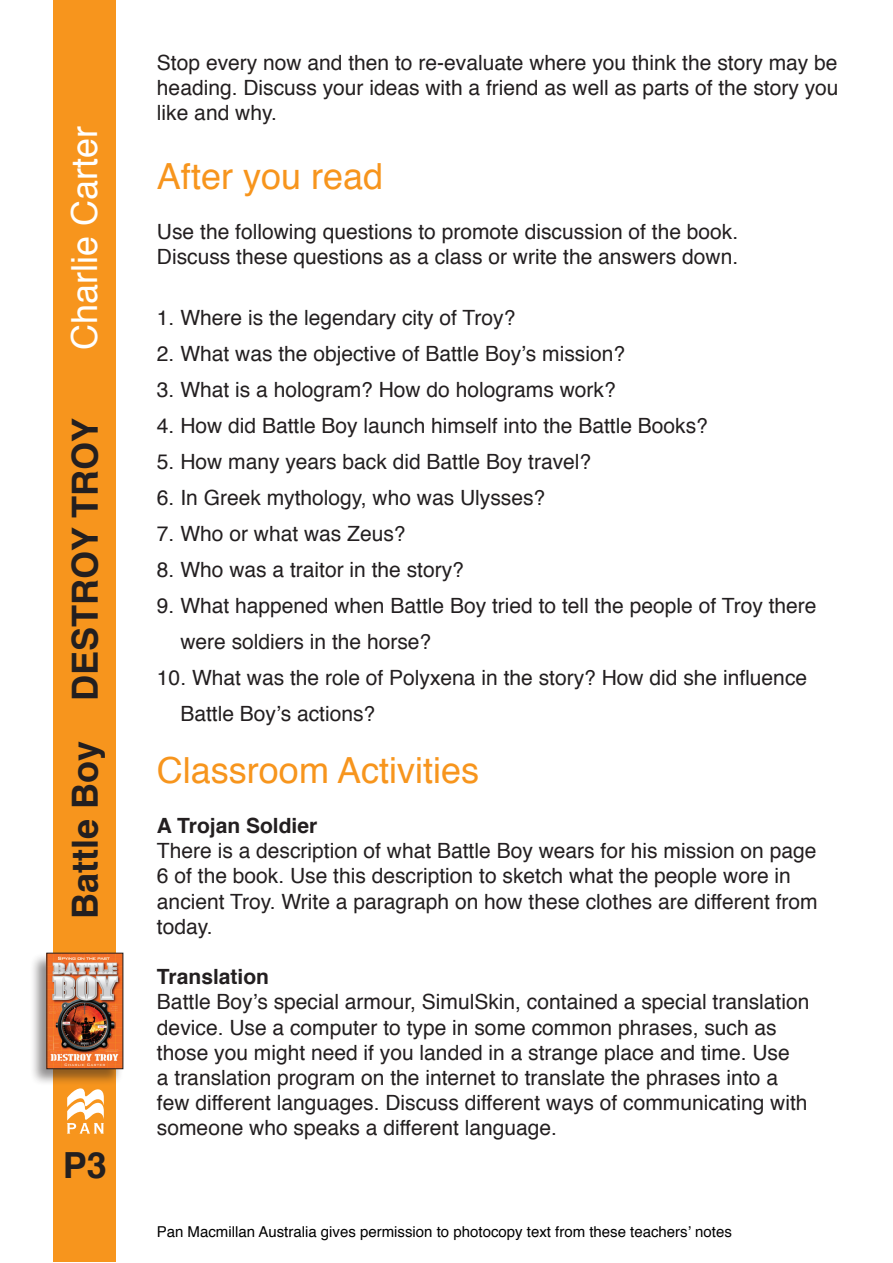
<style>
.page{position:relative;width:893px;height:1263px;background:#fff}
.page>*{position:absolute;margin:0;border:0;box-sizing:border-box;transform-origin:0 0}
.t1{font:36px "Helvetica";color:#f7951d}
.t2{font:700 36px "Helvetica";color:#231f20}
.t3{font:36px "Helvetica";color:#fff}
.t4{font:21px/25.2px "Helvetica";color:#231f20}
.t5{font:700 21px "Helvetica";color:#231f20}
.t6{font:15px "Helvetica";color:#000}
</style>
<div class="page">
<div style="left:54px;top:1px;width:62px;height:1261px;background:#f7951d"></div>
<svg style="left:67px;top:1088px;width:37px;height:45px"></svg>
<div style="left:29px;top:952px;width:94px;height:134px;background:#231f20;opacity:.5"></div>
<img style="left:49px;top:955px;width:72px;height:112px">
<h1 class="t3" style="left:57px;top:350px;width:226px;rotate:-90deg">Charlie Carter</h1>
<h1 class="t2" style="left:56px;top:919px;width:503px;rotate:-90deg">Battle Boy DESTROY TROY</h1>
<h1 class="t2" style="left:63px;top:1136px;width:46px">P3</h1>
<p class="t4" style="left:157px;top:50px;width:683px;text-align:justify">Stop every now and then to re-evaluate where you think the story may be heading. Discuss your ideas with a friend as well as parts of the story you like and why.</p>
<h1 class="t1" style="left:157px;top:148px;width:228px">After you read</h1>
<p class="t4" style="left:157px;top:220px;width:583px">Use the following questions to promote discussion of the book.<br>Discuss these questions as a class or write the answers down.</p>
<p class="t4" style="left:157px;top:306px;width:360px">1. Where is the legendary city of Troy?</p>
<p class="t4" style="left:157px;top:342px;width:470px">2. What was the objective of Battle Boy’s mission?</p>
<p class="t4" style="left:157px;top:378px;width:460px">3. What is a hologram? How do holograms work?</p>
<p class="t4" style="left:157px;top:414px;width:552px">4. How did Battle Boy launch himself into the Battle Books?</p>
<p class="t4" style="left:157px;top:450px;width:436px">5. How many years back did Battle Boy travel?</p>
<p class="t4" style="left:157px;top:486px;width:390px">6. In Greek mythology, who was Ulysses?</p>
<p class="t4" style="left:157px;top:522px;width:250px">7. Who or what was Zeus?</p>
<p class="t4" style="left:157px;top:558px;width:308px">8. Who was a traitor in the story?</p>
<p class="t4" style="left:180px;top:589px;width:638px;line-height:36px;text-indent:-23px">9. What happened when Battle Boy tried to tell the people of Troy there were soldiers in the horse?</p>
<p class="t4" style="left:180px;top:661px;width:628px;line-height:36px;text-indent:-23px">10. What was the role of Polyxena in the story? How did she influence<br>Battle Boy’s actions?</p>
<h1 class="t1" style="left:157px;top:742px;width:324px">Classroom Activities</h1>
<p class="t5" style="left:157px;top:809px;width:162px">A Trojan Soldier</p>
<p class="t4" style="left:157px;top:839px;width:662px">There is a description of what Battle Boy wears for his mission on page 6 of the book. Use this description to sketch what the people wore in ancient Troy. Write a paragraph on how these clothes are different from today.</p>
<p class="t5" style="left:157px;top:960px;width:114px">Translation</p>
<p class="t4" style="left:157px;top:990px;width:654px">Battle Boy’s special armour, SimulSkin, contained a special translation device. Use a computer to type in some common phrases, such as those you might need if you landed in a strange place and time. Use<br>a translation program on the internet to translate the phrases into a few different languages. Discuss different ways of communicating with someone who speaks a different language.</p>
<p class="t6" style="left:157px;top:1220px;width:577px">Pan Macmillan Australia gives permission to photocopy text from these teachers’ notes</p>
</div>
